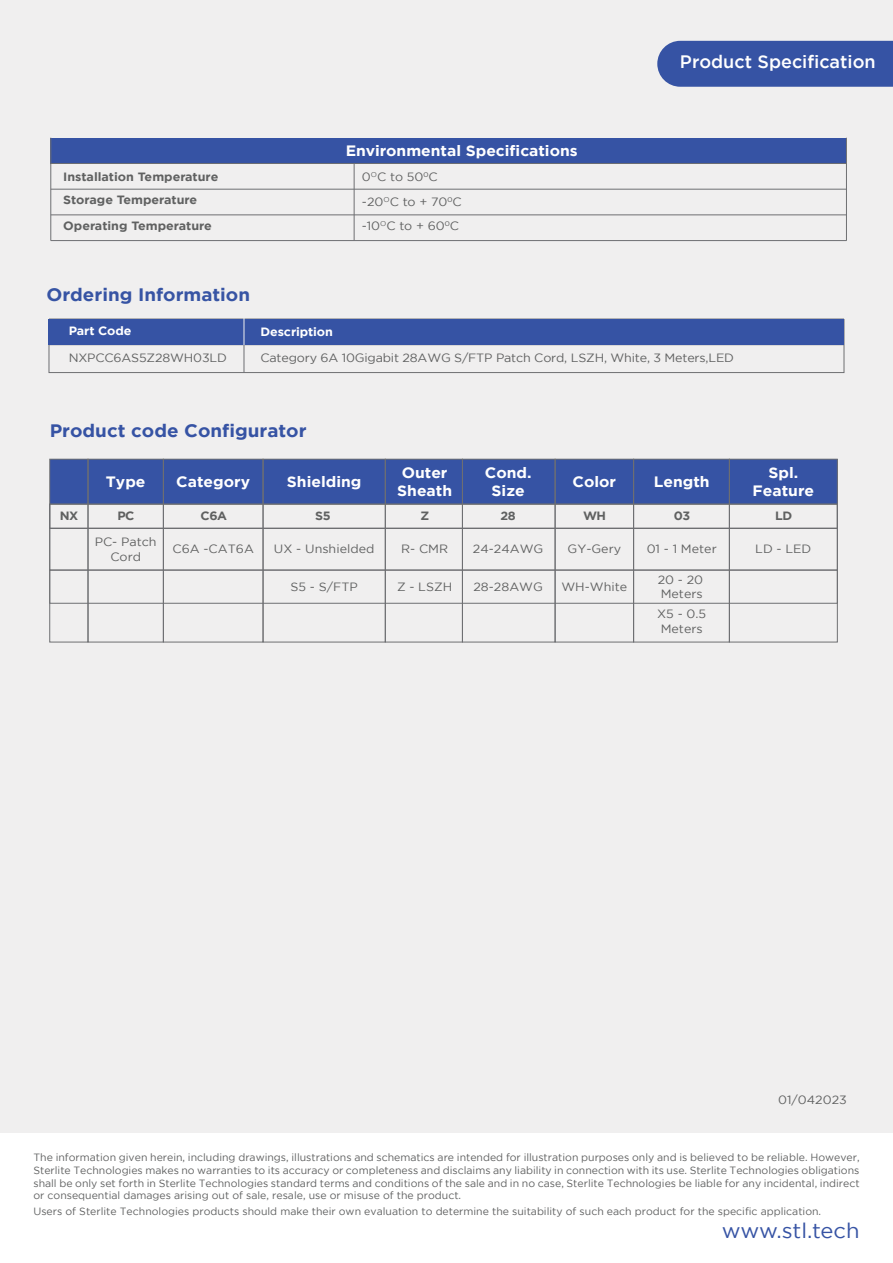
<style>
.page{position:relative;width:893px;height:1263px;background:#fff}
.page>*{position:absolute;margin:0;border:0;box-sizing:border-box;transform-origin:0 0}
.t1{font:21px "Gotham";letter-spacing:-.01em;color:#3653a4;scale:1.04 1}
.t2{font:700 18px "Gotham";color:#3653a4;scale:1.04 1}
.t3{font:500 18px "Gotham";color:#fff}
.t4{font:700 18px "Gotham";color:#3754a4;scale:1.04 1}
.t5{font:700 15px/18px "Gotham";color:#fff;text-align:center;scale:1.04 1}
.t6{font:12px/14.4px "Gotham";color:#606161;scale:1.04 1}
.t7{font:700 12px/23.4px "Gotham";color:#606161;scale:1.04 1}
.t8{font:700 12px "Gotham";letter-spacing:-.01em;color:#fff;scale:1.04 1}
.t9{font:10.5px/12.6px "Gotham";color:#606161;text-align:justify}
</style>
<div class="page">
<div style="left:0;top:0;width:893px;height:1133px;background:#f0efef"></div>
<div style="left:657px;top:41px;width:236px;height:46px;background:#3653a4"></div>
<div style="left:50px;top:459px;width:787px;height:45px;background:#3653a4"></div>
<div style="left:49px;top:528px;width:789px;height:42px;border:1px solid #6e6f72"></div>
<div style="left:49px;top:570px;width:789px;height:34px;border:1px solid #6e6f72"></div>
<div style="left:49px;top:504px;width:789px;height:25px;border:1px solid #6e6f72"></div>
<div style="left:49px;top:459px;width:39px;height:183px;border:1px solid #6e6f72"></div>
<div style="left:88px;top:459px;width:76px;height:183px;border:1px solid #6e6f72"></div>
<div style="left:163px;top:459px;width:100px;height:183px;border:1px solid #6e6f72"></div>
<div style="left:263px;top:459px;width:123px;height:183px;border:1px solid #6e6f72"></div>
<div style="left:385px;top:459px;width:78px;height:183px;border:1px solid #6e6f72"></div>
<div style="left:462px;top:459px;width:93px;height:183px;border:1px solid #6e6f72"></div>
<div style="left:555px;top:459px;width:79px;height:183px;border:1px solid #6e6f72"></div>
<div style="left:633px;top:459px;width:97px;height:183px;border:1px solid #6e6f72"></div>
<div style="left:729px;top:459px;width:109px;height:183px;border:1px solid #6e6f72"></div>
<div style="left:51px;top:138px;width:795px;height:25px;background:#3653a4"></div>
<hr style="left:51px;top:163px;width:795px;height:1px;background:#6e6f72">
<hr style="left:51px;top:214px;width:795px;height:1px;background:#6e6f72">
<hr style="left:51px;top:189px;width:795px;height:1px;background:#6e6f72">
<hr style="left:51px;top:240px;width:795px;height:1px;background:#6e6f72">
<hr style="left:846px;top:138px;width:1px;height:103px;background:#6e6f72">
<hr style="left:50px;top:138px;width:1px;height:103px;background:#6e6f72">
<hr style="left:354px;top:164px;width:1px;height:76px;background:#6e6f72">
<div style="left:49px;top:319px;width:795px;height:54px;border:1px solid #6e6f72"></div>
<hr style="left:244px;top:319px;width:1px;height:54px;background:#6e6f72">
<div style="left:49px;top:319px;width:795px;height:26px;background:#3653a4"></div>
<svg style="left:244px;top:318px;width:1px;height:27px"></svg>
<p class="t7" style="left:63px;top:165px;width:151px">Installation Temperature<br>Storage Temperature</p>
<p class="t7" style="left:63px;top:214px;width:144px">Operating Temperature</p>
<h3 class="t5" style="left:346px;top:142px;width:224px">Environmental Specifications</h3>
<p class="t6" style="left:362px;top:164px;width:97px;line-height:24.8px">0<sup>O</sup>C to 50<sup>O</sup>C -20<sup>O</sup>C to + 70<sup>O</sup>C -10<sup>O</sup>C to + 60<sup>O</sup>C</p>
<h2 class="t4" style="left:46px;top:284px;width:197px">Ordering Information</h2>
<p class="t8" style="left:69px;top:324px;width:62px">Part Code</p>
<p class="t8" style="left:260px;top:324px;width:71px">Description</p>
<h2 class="t3" style="left:680px;top:52px;width:197px">Product Specification</h2>
<p class="t6" style="left:69px;top:350px;width:154px">NXPCC6AS5Z28WH03LD</p>
<p class="t6" style="left:260px;top:350px;width:457px">Category 6A 10Gigabit 28AWG S/FTP Patch Cord, LSZH, White, 3 Meters,LED</p>
<h2 class="t2" style="left:50px;top:421px;width:248px">Product code Configurator</h2>
<h3 class="t5" style="left:106px;top:472px;width:40px">Type</h3>
<p class="t7" style="left:60px;top:504px;width:19px">NX</p>
<p class="t6" style="left:95px;top:534px;width:61px;text-align:center">PC- Patch<br>Cord</p>
<p class="t6" style="left:173px;top:542px;width:80px">C6A -CAT6A</p>
<p class="t6" style="left:274px;top:542px;width:98px">UX - Unshielded</p>
<p class="t6" style="left:290px;top:579px;width:66px">S5 - S/FTP</p>
<h3 class="t5" style="left:176px;top:472px;width:72px">Category</h3>
<h3 class="t5" style="left:287px;top:472px;width:73px">Shielding</h3>
<h3 class="t5" style="left:397px;top:463px;width:54px">Outer<br>Sheath</h3>
<h3 class="t5" style="left:485px;top:463px;width:46px">Cond.<br>Size</h3>
<h3 class="t5" style="left:573px;top:472px;width:43px">Color</h3>
<h3 class="t5" style="left:654px;top:472px;width:55px">Length</h3>
<h3 class="t5" style="left:753px;top:463px;width:61px">Spl.<br>Feature</h3>
<p class="t7" style="left:117px;top:504px;width:18px">PC</p>
<p class="t7" style="left:201px;top:504px;width:27px">C6A</p>
<p class="t7" style="left:315px;top:504px;width:16px">S5</p>
<p class="t7" style="left:420px;top:504px;width:10px">Z</p>
<p class="t7" style="left:500px;top:504px;width:16px">28</p>
<p class="t7" style="left:583px;top:504px;width:24px">WH</p>
<p class="t7" style="left:674px;top:504px;width:17px">03</p>
<p class="t7" style="left:775px;top:504px;width:18px">LD</p>
<p class="t6" style="left:401px;top:542px;width:47px">R- CMR</p>
<p class="t6" style="left:397px;top:579px;width:55px">Z - LSZH</p>
<p class="t6" style="left:473px;top:542px;width:69px">24-24AWG</p>
<p class="t6" style="left:473px;top:579px;width:68px">28-28AWG</p>
<p class="t6" style="left:568px;top:542px;width:53px">GY-Gery</p>
<p class="t6" style="left:561px;top:579px;width:65px">WH-White</p>
<p class="t6" style="left:647px;top:542px;width:69px">01 - 1 Meter</p>
<p class="t6" style="left:658px;top:572px;width:45px">20 - 20<br>Meters</p>
<p class="t6" style="left:657px;top:607px;width:49px">X5 - 0.5<br>Meters</p>
<p class="t6" style="left:755px;top:542px;width:55px">LD - LED</p>
<p class="t6" style="left:778px;top:1093px;width:68px">01/042023</p>
<p class="t9" style="left:33px;top:1151px;width:828px">The information given herein, including drawings, illustrations and schematics are intended for illustration purposes only and is believed to be reliable. However, Sterlite Technologies makes no warranties to its accuracy or completeness and disclaims any liability in connection with its use. Sterlite Technologies obligations shall be only set forth in Sterlite Technologies standard terms and conditions of the sale and in no case, Sterlite Technologies be liable for any incidental, indirect or consequential damages arising out of sale, resale, use or misuse of the product.</p>
<p class="t9" style="left:33px;top:1205px;width:789px">Users of Sterlite Technologies products should make their own evaluation to determine the suitability of such each product for the specific application.</p>
<h1 class="t1" style="left:722px;top:1219px;width:134px">www.stl.tech</h1>
</div>
